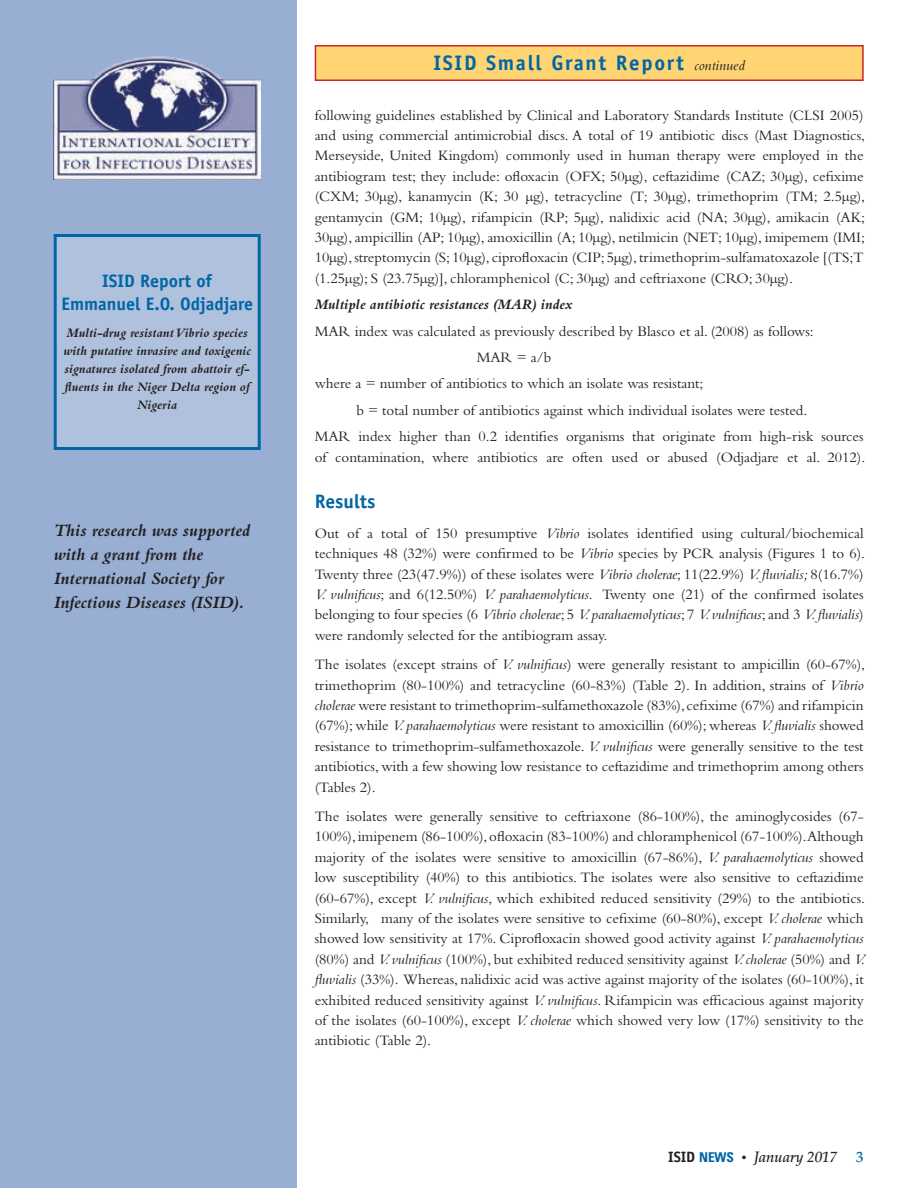
<style>
.page{position:relative;width:918px;height:1188px;background:#fff}
.page>*{position:absolute;margin:0;border:0;box-sizing:border-box;transform-origin:0 0}
.t1{font:700 21px "Officina Sans";letter-spacing:.08em;color:#0066a6}
.t2{font:700 19.5px "Officina Sans";color:#0066a6}
.t3{font:italic 700 18px/24px "Bembo";color:#231f20}
.t4{font:700 18px/22.5px "Officina Sans";color:#0066a6;text-align:center}
.t5{font:15px/20.4px "Bembo";color:#231f20;text-align:justify}
.t6{font:italic 700 15px "Bembo";color:#231f20}
.t7{font:italic 500 15px "Palatino";color:#231f20}
.t8{font:italic 700 13.5px/18px "Bembo";color:#231f20;text-align:center}
.s1{font-family:"Bembo";font-weight:400;font-style:italic;font-size:15px;color:#231f20}
.s2{font-style:italic}
.s3{font-family:"Officina Sans";font-weight:700;font-style:normal}
.s4{font-family:"Univers";font-weight:700;font-style:normal;font-stretch:condensed;font-size:13.5px;color:#0066a6}
.s5{font-style:normal;font-size:10.5px}
.s6{font-style:normal;color:#0066a6}
</style>
<div class="page">
<div style="left:0;top:0;width:297px;height:1188px;background:#98afd3"></div>
<div style="left:315px;top:46px;width:548px;height:34px;background:#ffd473"></div>
<div style="left:315px;top:45px;width:549px;height:36px;border:2px solid #d2232a"></div>
<img style="left:54px;top:56px;width:206px;height:123px">
<div style="left:55px;top:236px;width:204px;height:212px;background:#b0c1dd"></div>
<div style="left:54px;top:234px;width:207px;height:216px;border:3px solid #0066a6"></div>
<p class="t4" style="left:61px;top:270px;width:193px">ISID Report of<br>Emmanuel E.O. Odjadjare</p>
<p class="t8" style="left:63px;top:324px;width:189px">Multi-drug resistant Vibrio species with putative invasive and toxigenic signatures isolated from abattoir ef&shy;fluents in the Niger Delta region of<br>Nigeria</p>
<p class="t3" style="left:54px;top:518px;width:198px">This research was supported with a grant from the<br>International Society for<br>Infectious Diseases (ISID).</p>
<h1 class="t1" style="left:433px;top:50px;width:313px">ISID Small Grant Report <span class="s1">continued</span></h1>
<p class="t5" style="left:315px;top:104px;width:552px">following guidelines established by Clinical and Laboratory Standards Institute (CLSI 2005) and using commercial antimicrobial discs. A total of 19 antibiotic discs (Mast Diagnostics, Merseyside, United Kingdom) commonly used in human therapy were employed in the antibiogram test; they include: ofloxacin (OFX; 50µg), ceftazidime (CAZ; 30µg), cefixime (CXM; 30µg), kanamycin (K; 30 µg), tetracycline (T; 30µg), trimethoprim (TM; 2.5µg), gentamycin (GM; 10µg), rifampicin (RP; 5µg), nalidixic acid (NA; 30µg), amikacin (AK; 30µg), ampicillin (AP; 10µg), amoxicillin (A; 10µg), netilmicin (NET; 10µg), imipemem (IMI; 10µg), streptomycin (S; 10µg), ciprofloxacin (CIP; 5µg), trimethoprim-sulfamatoxazole [(TS;T (1.25µg); S (23.75µg)], chloramphenicol (C; 30µg) and ceftriaxone (CRO; 30µg).</p>
<p class="t6" style="left:315px;top:296px;width:259px">Multiple antibiotic resistances (MAR) index</p>
<p class="t5" style="left:315px;top:320px;width:501px">MAR index was calculated as previously described by Blasco et al. (2008) as follows:</p>
<p class="t5" style="left:477px;top:347px;width:76px">MAR = a/b</p>
<p class="t5" style="left:315px;top:373px;width:390px">where a = number of antibiotics to which an isolate was resistant;</p>
<p class="t5" style="left:356px;top:400px;width:452px">b = total number of antibiotics against which individual isolates were tested.</p>
<p class="t5" style="left:315px;top:426px;width:551px">MAR index higher than 0.2 identifies organisms that originate from high-risk sources</p>
<p class="t5" style="left:315px;top:446px;width:552px">of contamination, where antibiotics are often used or abused (Odjadjare et al. 2012).</p>
<h2 class="t2" style="left:315px;top:490px;width:62px">Results</h2>
<p class="t5" style="left:315px;top:523px;width:552px">Out of a total of 150 presumptive <span class="s2">Vibrio</span> isolates identified using cultural/biochemical techniques 48 (32%) were confirmed to be <span class="s2">Vibrio</span> species by PCR analysis (Figures 1 to 6).<br>Twenty three (23(47.9%)) of these isolates were <span class="s2">Vibrio cholerae</span>; 11(22.9%) <span class="s2">V. fluvialis;</span> 8(16.7%)<br><span class="s2">V. vulnificus</span>; and 6(12.50%) <span class="s2">V. parahaemolyticus</span>. Twenty one (21) of the confirmed isolates belonging to four species (6 <span class="s2">Vibrio cholerae</span>; 5 <span class="s2">V. parahaemolyticus</span>; 7 <span class="s2">V. vulnificus</span>; and 3 <span class="s2">V. fluvialis</span>) were randomly selected for the antibiogram assay.</p>
<p class="t5" style="left:315px;top:654px;width:552px">The isolates (except strains of <span class="s2">V. vulnificus</span>) were generally resistant to ampicillin (60-67%), trimethoprim (80-100%) and tetracycline (60-83%) (Table 2). In addition, strains of <span class="s2">Vibrio cholerae</span> were resistant to trimethoprim-sulfamethoxazole (83%), cefixime (67%) and rifampicin (67%); while <span class="s2">V. parahaemolyticus</span> were resistant to amoxicillin (60%); whereas <span class="s2">V. fluvialis</span> showed resistance to trimethoprim-sulfamethoxazole. <span class="s2">V. vulnificus</span> were generally sensitive to the test antibiotics, with a few showing low resistance to ceftazidime and trimethoprim among others (Tables 2).</p>
<p class="t5" style="left:315px;top:806px;width:552px">The isolates were generally sensitive to ceftriaxone (86-100%), the aminoglycosides (67- 100%), imipenem (86-100%), ofloxacin (83-100%) and chloramphenicol (67-100%).Although majority of the isolates were sensitive to amoxicillin (67-86%), <span class="s2">V. parahaemolyticus</span> showed low susceptibility (40%) to this antibiotics. The isolates were also sensitive to ceftazidime (60-67%), except <span class="s2">V. vulnificus</span>, which exhibited reduced sensitivity (29%) to the antibiotics.<br>Similarly, many of the isolates were sensitive to cefixime (60-80%), except <span class="s2">V. cholerae</span> which showed low sensitivity at 17%. Ciprofloxacin showed good activity against <span class="s2">V. parahaemolyticus </span>(80%) and <span class="s2">V. vulnificus</span> (100%), but exhibited reduced sensitivity against <span class="s2">V. cholerae</span> (50%) and <span class="s2">V. fluvialis</span> (33%). Whereas, nalidixic acid was active against majority of the isolates (60-100%), it exhibited reduced sensitivity against <span class="s2">V. vulnificus</span>. Rifampicin was efficacious against majority of the isolates (60-100%), except <span class="s2">V. cholerae</span> which showed very low (17%) sensitivity to the antibiotic (Table 2).</p>
<p class="t7" style="left:668px;top:1148px;width:197px"><span class="s3">ISID</span> <span class="s4">NEWS</span> <span class="s5">•</span> January 2017 <span class="s6">3</span></p>
</div>
